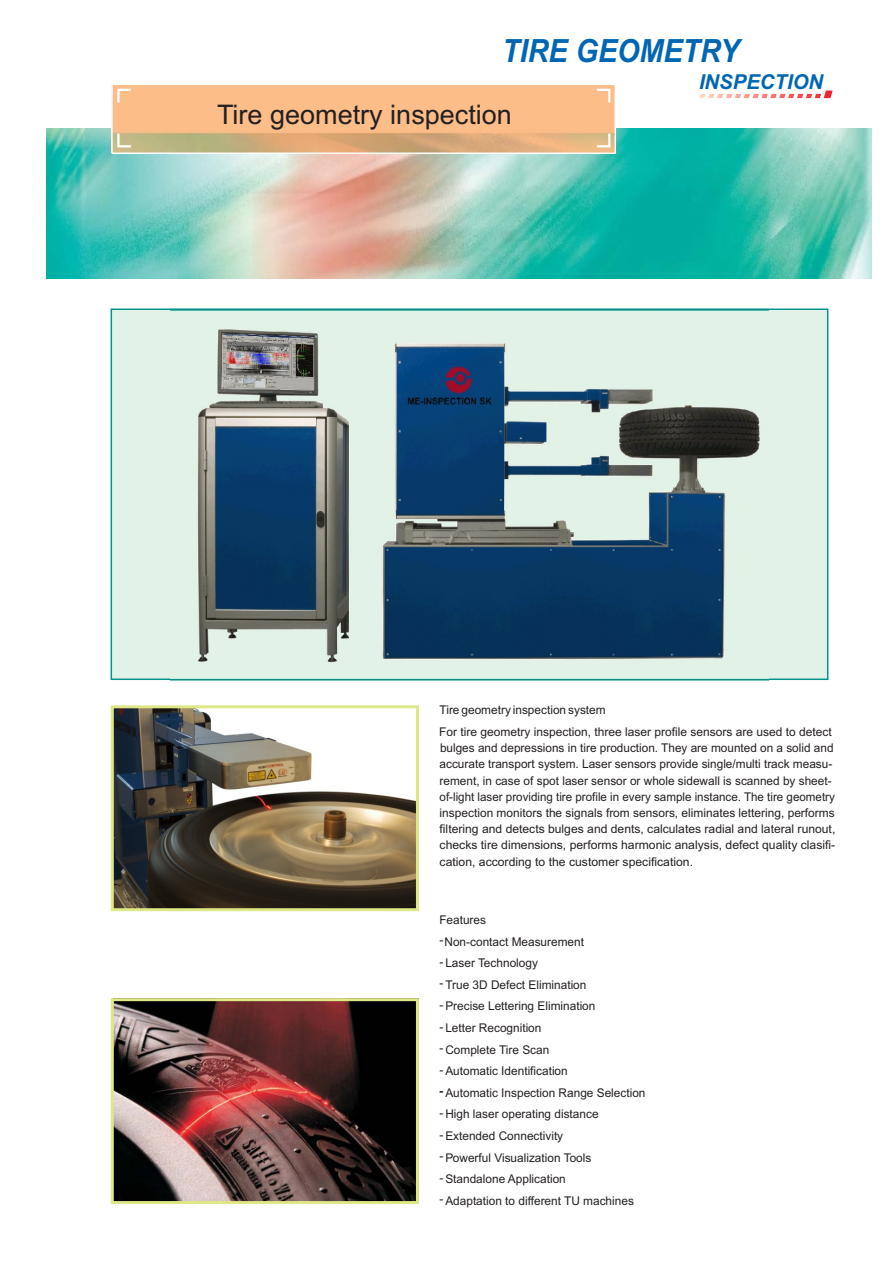
<style>
.page{position:relative;width:894px;height:1263px;background:#fff}
.page>*{position:absolute;margin:0;border:0;box-sizing:border-box;transform-origin:0 0}
.t1{font:italic 700 31.95px "Arial";color:#0066b3;scale:.9 1}
.t2{font:27px "Arial";color:#241f21}
.t3{font:italic 700 20.55px "Arial";color:#0066b3}
.t4{font:12px/21.6px "Arial";color:#241f21}
</style>
<div class="page">
<img style="left:46px;top:129px;width:826px;height:150px">
<img style="left:115px;top:709px;width:300px;height:198px">
<img style="left:115px;top:1002px;width:300px;height:198px">
<div style="left:111px;top:705px;width:308px;height:206px;border:3px solid #dee887"></div>
<div style="left:111px;top:998px;width:308px;height:206px;border:3px solid #dee887"></div>
<svg style="left:699px;top:91px;width:134px;height:7px"></svg>
<img style="left:114px;top:86px;width:499px;height:65px">
<div style="left:111px;top:83px;width:505px;height:71px;border:2px solid #fff"></div>
<svg style="left:116px;top:88px;width:17px;height:17px"></svg>
<svg style="left:595px;top:88px;width:17px;height:17px"></svg>
<svg style="left:116px;top:131px;width:17px;height:18px"></svg>
<svg style="left:595px;top:131px;width:17px;height:18px"></svg>
<div style="left:111px;top:309px;width:717px;height:371px;background:#e3f2e8;border:2px solid #00948a"></div>
<img style="left:171px;top:308px;width:597px;height:373px">
<h1 class="t1" style="left:502px;top:39px;width:265px">TIRE GEOMETRY</h1>
<h3 class="t3" style="left:699px;top:74px;width:126px">INSPECTION</h3>
<h2 class="t2" style="left:217px;top:105px;width:296px">Tire geometry inspection</h2>
<p class="t4" style="left:439px;top:700px;width:394px">Tire geometry inspection system<br>For tire geometry inspection, three laser profile sensors are used to detect</p>
<p class="t4" style="left:440px;top:741px;width:397px;line-height:16.2px">bulges and depressions in tire production. They are mounted on a solid and accurate transport system. Laser sensors provide single/multi track measu&shy;rement, in case of spot laser sensor or whole sidewall is scanned by sheet&shy;of-light laser providing tire profile in every sample instance. The tire geometry inspection monitors the signals from sensors, eliminates lettering, performs filtering and detects bulges and dents, calculates radial and lateral runout, checks tire dimensions, performs harmonic analysis, defect quality clasifi&shy;cation, according to the customer specification.</p>
<p class="t4" style="left:445px;top:910px;width:152px;text-indent:-5px">Features<br>Non-contact Measurement<br>Laser Technology<br>True 3D Defect Elimination<br>Precise Lettering Elimination</p>
<p class="t4" style="left:439px;top:930px;width:5px;text-align:justify">- - - - - - - - - - - - -</p>
<p class="t4" style="left:445px;top:1018px;width:106px">Letter Recognition<br>Complete Tire Scan</p>
<p class="t4" style="left:445px;top:1083px;width:202px">Automatic Inspection Range Selection</p>
<p class="t4" style="left:445px;top:1061px;width:124px">Automatic Identification</p>
<p class="t4" style="left:445px;top:1105px;width:190px">High laser operating distance<br>Extended Connectivity<br>Powerful Visualization Tools<br>Standalone Application<br>Adaptation to different TU machines</p>
</div>
